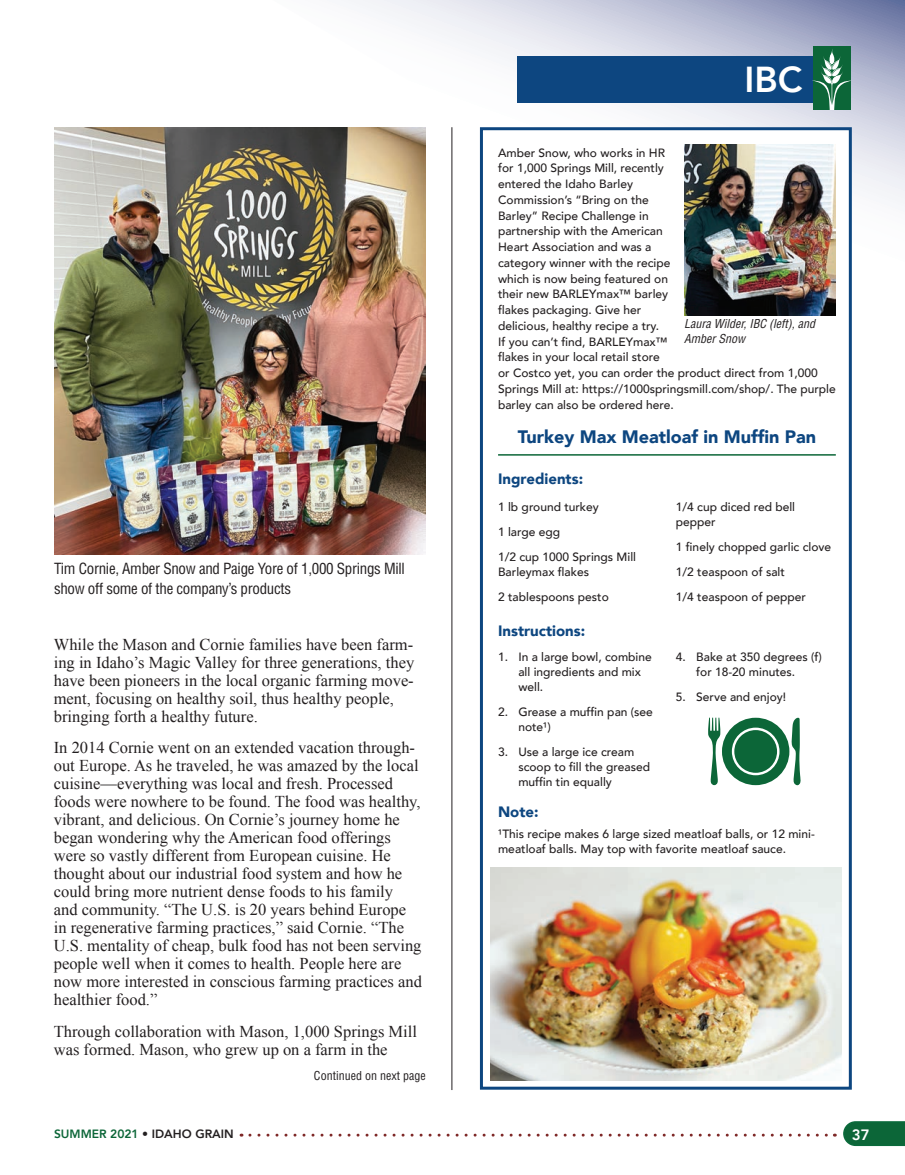
<style>
.page{position:relative;width:905px;height:1175px;background:#fff}
.page>*{position:absolute;margin:0;border:0;box-sizing:border-box;transform-origin:0 0}
.t1{font:800 36px "Avenir";color:#fff}
.t2{font:900 18px "Avenir";color:#0d4680}
.t3{font:16.5px/18px "Times New Roman";color:#231f20}
.t4{font:condensed 15px/19.5px "Helvetica LT Std";letter-spacing:-.02em;color:#231f20}
.t5{font:900 15px "Avenir";color:#0d4680}
.t6{font:800 15px "Avenir";color:#fff}
.t7{font:500 12px/15.8px "Avenir";color:#231f20}
.t8{font:italic condensed 12px/15px "Helvetica LT Std";color:#231f20}
.t9{font:800 12px "Avenir";color:#231f20}
.t10{font:condensed 12px "Helvetica LT Std";color:#231f20}
.s1{color:#0c6638}
</style>
<div class="page">
<svg style="left:348px;top:0;width:556px;height:373px"></svg>
<div style="left:517px;top:56px;width:333px;height:47px;background:#0d4680"></div>
<div style="left:813px;top:46px;width:37px;height:63px;background:#0c6638"></div>
<svg style="left:813px;top:49px;width:37px;height:60px"></svg>
<svg style="left:843px;top:1121px;width:61px;height:25px;background:#186e43"></svg>
<svg style="left:250px;top:1133px;width:585px;height:3px"></svg>
<div style="left:481px;top:129px;width:369px;height:959px;background:#fff"></div>
<div style="left:480px;top:127px;width:371px;height:962px;border:3px solid #0d4680"></div>
<hr style="left:451px;top:127px;width:1px;height:963px;background:#231f20">
<img style="left:54px;top:127px;width:371px;height:427px">
<img style="left:684px;top:144px;width:151px;height:171px">
<img style="left:490px;top:867px;width:351px;height:213px">
<hr style="left:498px;top:454px;width:337px;height:1px;background:#0c6638">
<svg style="left:708px;top:717px;width:92px;height:68px"></svg>
<h1 class="t1" style="left:744px;top:52px;width:59px">IBC</h1>
<p class="t7" style="left:498px;top:144px;width:339px">Amber Snow, who works in HR<br>for 1,000 Springs Mill, recently<br>entered the Idaho Barley<br>Commission’s “Bring on the<br>Barley” Recipe Challenge in<br>partnership with the American<br>Heart Association and was a<br>category winner with the recipe<br>which is now being featured on<br>their new BARLEYmax™ barley<br>flakes packaging. Give her<br>delicious, healthy recipe a try.<br>If you can’t find, BARLEYmax™<br>flakes in your local retail store<br>or Costco yet, you can order the product direct from 1,000<br>Springs Mill at: https://1000springsmill.com/shop/. The purple barley can also be ordered here.</p>
<p class="t8" style="left:684px;top:316px;width:133px">Laura Wilder, IBC (left), and<br>Amber Snow</p>
<h2 class="t2" style="left:517px;top:421px;width:300px">Turkey Max Meatloaf in Muffin Pan</h2>
<p class="t4" style="left:54px;top:559px;width:352px">Tim Cornie, Amber Snow and Paige Yore of 1,000 Springs Mill show off some of the company’s products</p>
<p class="t3" style="left:54px;top:635px;width:362px">While the Mason and Cornie families have been farm&shy;ing in Idaho’s Magic Valley for three generations, they have been pioneers in the local organic farming move&shy;ment, focusing on healthy soil, thus healthy people, bringing forth a healthy future.</p>
<p class="t3" style="left:54px;top:738px;width:369px">In 2014 Cornie went on an extended vacation through&shy;out Europe. As he traveled, he was amazed by the local cuisine—everything was local and fresh. Processed foods were nowhere to be found. The food was healthy, vibrant, and delicious. On Cornie’s journey home he began wondering why the American food offerings were so vastly different from European cuisine. He thought about our industrial food system and how he could bring more nutrient dense foods to his family<br>and community. “The U.S. is 20 years behind Europe in regenerative farming practices,” said Cornie. “The U.S. mentality of cheap, bulk food has not been serving people well when it comes to health. People here are now more interested in conscious farming practices and healthier food.”</p>
<h3 class="t3" style="left:54px;top:1022px;width:365px">Through collaboration with Mason, 1,000 Springs Mill was formed. Mason, who grew up on a farm in the</h3>
<p class="t10" style="left:314px;top:1068px;width:113px">Continued on next page</p>
<p class="t5" style="left:498px;top:466px;width:87px">Ingredients:</p>
<p class="t7" style="left:498px;top:494px;width:139px;line-height:24.8px">1 lb ground turkey<br>1 large egg<br>1/2 cup 1000 Springs Mill</p>
<p class="t7" style="left:498px;top:558px;width:112px;line-height:24.8px">Barleymax flakes<br>2 tablespoons pesto</p>
<p class="t5" style="left:498px;top:617px;width:89px">Instructions:</p>
<p class="t7" style="left:518px;top:649px;width:135px;line-height:15px;text-indent:-20px">1. In a large bowl, combine all ingredients and mix well.</p>
<p class="t7" style="left:518px;top:703px;width:136px;line-height:15px;text-indent:-20px">2. Grease a muffin pan (see note¹)</p>
<p class="t7" style="left:518px;top:743px;width:133px;line-height:15px;text-indent:-20px">3. Use a large ice cream scoop to fill the greased muffin tin equally</p>
<p class="t5" style="left:498px;top:798px;width:42px">Note:</p>
<p class="t7" style="left:676px;top:499px;width:121px;line-height:15px">1/4 cup diced red bell pepper</p>
<p class="t7" style="left:676px;top:534px;width:157px;line-height:24.8px">1 finely chopped garlic clove<br>1/2 teaspoon of salt<br>1/4 teaspoon of pepper</p>
<p class="t7" style="left:676px;top:649px;width:147px;line-height:15px;text-align:center">4. Bake at 350 degrees (f) for 18-20 minutes.</p>
<p class="t7" style="left:676px;top:688px;width:112px">5. Serve and enjoy!</p>
<p class="t7" style="left:498px;top:825px;width:318px;line-height:15px">¹This recipe makes 6 large sized meatloaf balls, or 12 mini&shy;meatloaf balls. May top with favorite meatloaf sauce.</p>
<p class="t9" style="left:54px;top:1124px;width:181px"><span class="s1">SUMMER 2021</span> • IDAHO GRAIN</p>
<p class="t6" style="left:851px;top:1122px;width:19px">37</p>
</div>
